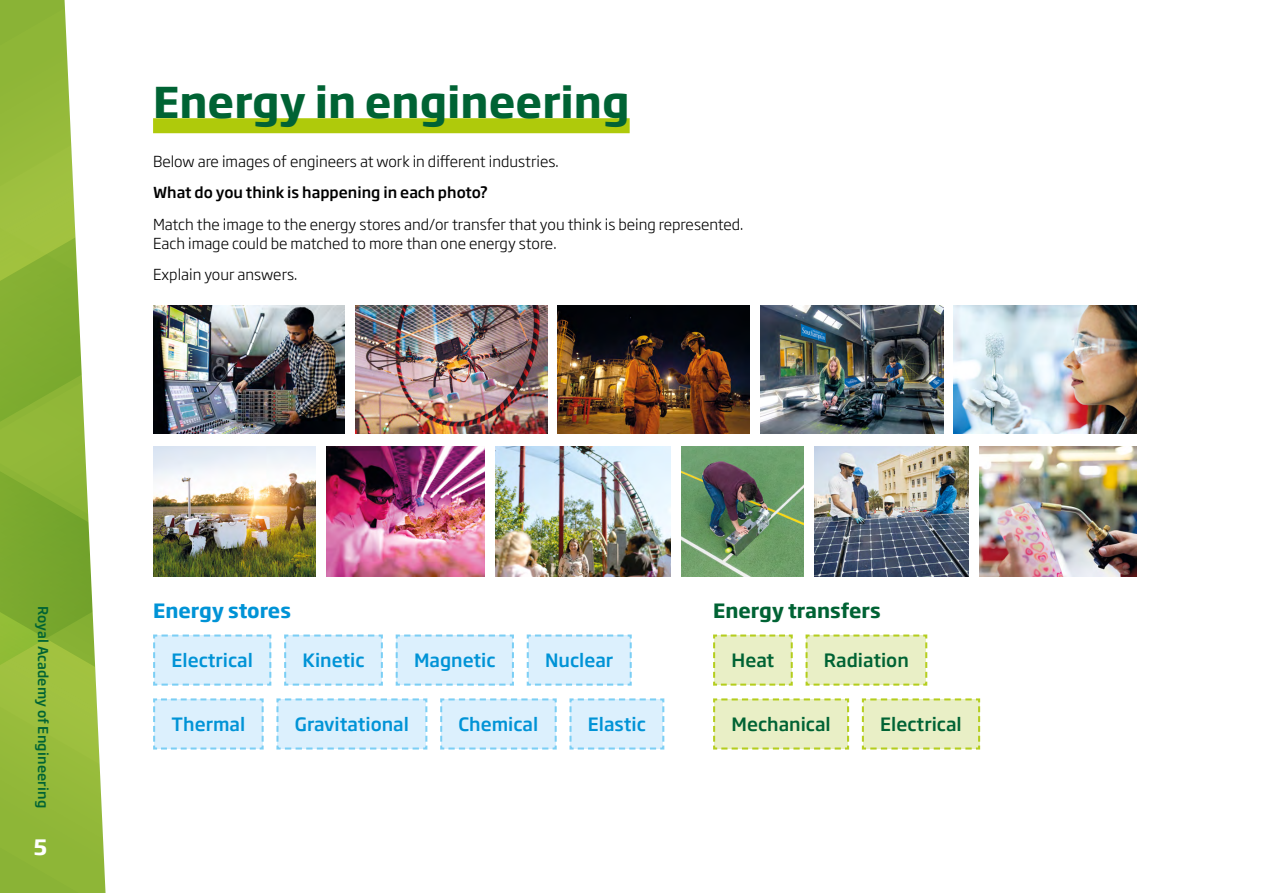
<style>
.page{position:relative;width:1263px;height:893px;background:#fff}
.page>*{position:absolute;margin:0;border:0;box-sizing:border-box;transform-origin:0 0}
.t1{font:700 42px "Soho Gothic Std";color:#006334}
.t2{font:700 21px "Soho Gothic Std";color:#fff}
.t3{font:700 19.5px "Soho Gothic Std";color:#006334}
.t4{font:700 19.5px "Soho Gothic Std";color:#0093d6}
.t5{font:500 18.15px "Soho Gothic Std";color:#0093d6}
.t6{font:500 18.15px "Soho Gothic Std";color:#006334}
.t7{font:300 15px/18.8px "Soho Gothic Std";color:#000}
.t8{font:500 15px "Soho Gothic Std";color:#000}
.t9{font:500 13.5px "Soho Gothic Std";letter-spacing:.01em;color:#006334}
</style>
<div class="page">
<svg style="left:0;top:0;width:75px;height:208px;background:#9abd46"></svg>
<div style="left:0;top:208px;width:76px;height:28px;background:#a1c240"></div>
<svg style="left:0;top:236px;width:106px;height:657px;background:#9bbe53"></svg>
<div style="left:153px;top:118px;width:477px;height:15px;background:#afca0b"></div>
<img style="left:153px;top:306px;width:192px;height:127px">
<img style="left:153px;top:446px;width:162px;height:131px">
<img style="left:355px;top:306px;width:192px;height:127px">
<img style="left:326px;top:446px;width:158px;height:131px">
<img style="left:558px;top:306px;width:191px;height:127px">
<img style="left:495px;top:446px;width:175px;height:131px">
<img style="left:760px;top:306px;width:183px;height:127px">
<img style="left:681px;top:446px;width:123px;height:131px">
<img style="left:954px;top:306px;width:183px;height:127px">
<img style="left:815px;top:446px;width:153px;height:131px">
<img style="left:979px;top:446px;width:158px;height:131px">
<svg style="left:153px;top:634px;width:119px;height:52px;background:#d6eefc"></svg>
<svg style="left:153px;top:698px;width:111px;height:52px;background:#d6eefc"></svg>
<svg style="left:284px;top:634px;width:99px;height:52px;background:#d6eefc"></svg>
<svg style="left:276px;top:698px;width:152px;height:52px;background:#d7eefc"></svg>
<svg style="left:395px;top:634px;width:119px;height:52px;background:#d6eefc"></svg>
<svg style="left:713px;top:634px;width:80px;height:52px;background:#e5edbb"></svg>
<svg style="left:440px;top:698px;width:117px;height:52px;background:#d6eefc"></svg>
<svg style="left:713px;top:698px;width:137px;height:52px;background:#e6edbd"></svg>
<svg style="left:526px;top:634px;width:106px;height:52px;background:#d6eefc"></svg>
<svg style="left:805px;top:634px;width:123px;height:52px;background:#e6edbd"></svg>
<svg style="left:569px;top:698px;width:96px;height:52px;background:#d6eefc"></svg>
<svg style="left:861px;top:698px;width:120px;height:52px;background:#e6edbd"></svg>
<h1 class="t1" style="left:153px;top:75px;width:478px">Energy in engineering</h1>
<p class="t7" style="left:153px;top:152px;width:407px">Below are images of engineers at work in different industries.</p>
<p class="t8" style="left:153px;top:183px;width:337px">What do you think is happening in each photo?</p>
<p class="t7" style="left:153px;top:215px;width:592px">Match the image to the energy stores and/or transfer that you think is being represented.<br>Each image could be matched to more than one energy store.</p>
<p class="t7" style="left:153px;top:265px;width:146px">Explain your answers.</p>
<p class="t9" style="left:52px;top:606px;width:203px;rotate:90deg">Royal Academy of Engineering</p>
<h2 class="t2" style="left:34px;top:833px;width:15px">5</h2>
<h3 class="t4" style="left:153px;top:597px;width:139px">Energy stores</h3>
<h3 class="t3" style="left:713px;top:597px;width:169px">Energy transfers</h3>
<p class="t5" style="left:172px;top:649px;width:83px">Electrical</p>
<p class="t5" style="left:303px;top:649px;width:63px">Kinetic</p>
<p class="t5" style="left:414px;top:649px;width:83px">Magnetic</p>
<p class="t6" style="left:731px;top:649px;width:44px">Heat</p>
<p class="t5" style="left:545px;top:649px;width:70px">Nuclear</p>
<p class="t6" style="left:824px;top:649px;width:86px">Radiation</p>
<p class="t5" style="left:172px;top:713px;width:75px">Thermal</p>
<p class="t5" style="left:295px;top:713px;width:116px">Gravitational</p>
<p class="t5" style="left:459px;top:713px;width:81px">Chemical</p>
<p class="t6" style="left:731px;top:713px;width:101px">Mechanical</p>
<p class="t5" style="left:588px;top:713px;width:59px">Elastic</p>
<p class="t6" style="left:880px;top:713px;width:83px">Electrical</p>
</div>
